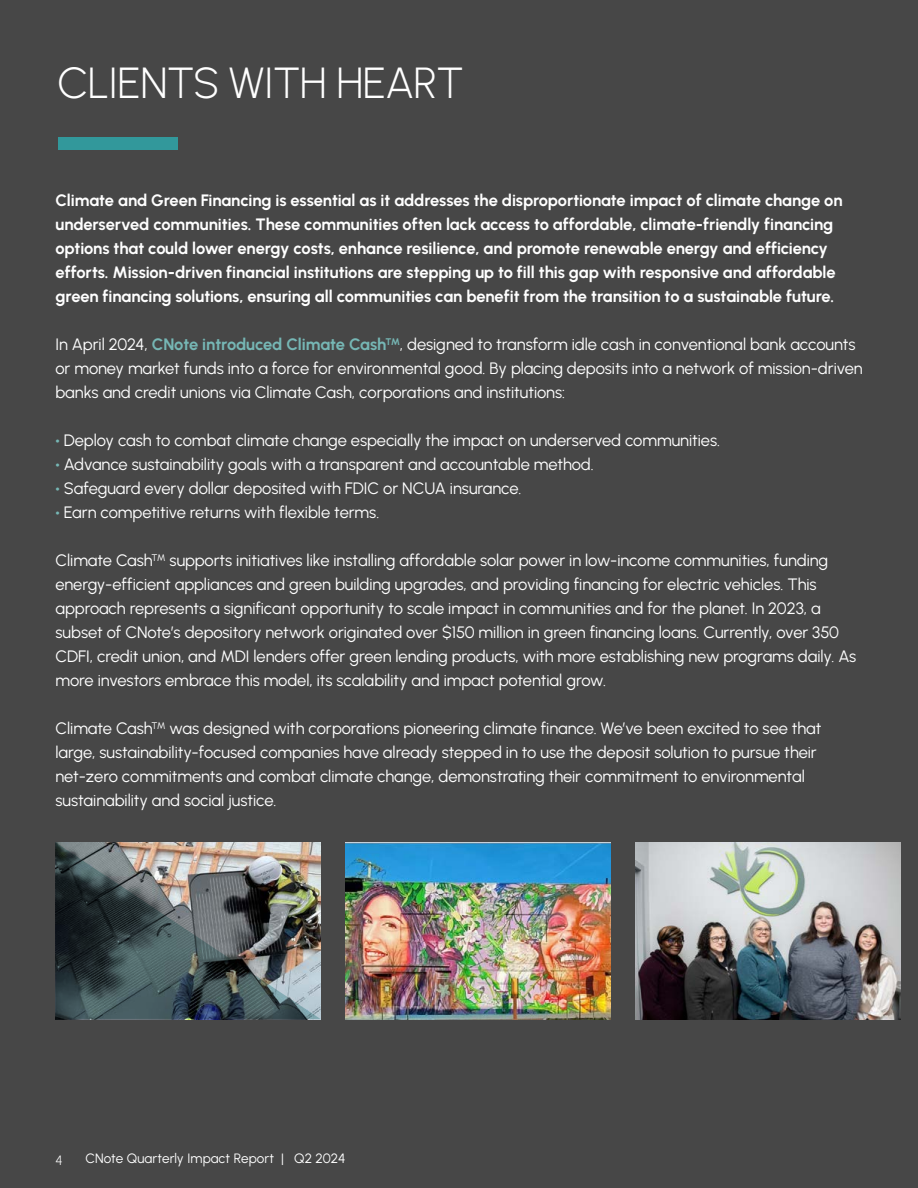
<style>
.page{position:relative;width:918px;height:1188px;background:#474747}
.page>*{position:absolute;margin:0;border:0;box-sizing:border-box;transform-origin:0 0}
.t1{font:43.5px "Urbanist";letter-spacing:-.01em;color:#fff}
.t2{font:16.5px/24px "Urbanist";letter-spacing:-.005em;color:#fff}
.t3{font:700 16.5px/24px "Urbanist";letter-spacing:-.01em;color:#fff}
.t4{font:13.5px "Urbanist";letter-spacing:.005em;color:#fff}
.s1{font-weight:700;color:#76b7b5}
.s2{font-weight:800;color:#76b7b5}
</style>
<div class="page">
<div style="left:58px;top:138px;width:119px;height:12px;background:#32989b"></div>
<img style="left:346px;top:842px;width:264px;height:177px">
<img style="left:636px;top:842px;width:265px;height:177px">
<img style="left:56px;top:842px;width:264px;height:177px">
<h1 class="t1" style="left:58px;top:54px;width:408px">CLIENTS WITH HEART</h1>
<p class="t3" style="left:56px;top:188px;width:789px">Climate and Green Financing is essential as it addresses the disproportionate impact of climate change on underserved communities. These communities often lack access to affordable, climate-friendly financing options that could lower energy costs, enhance resilience, and promote renewable energy and efficiency efforts. Mission-driven financial institutions are stepping up to fill this gap with responsive and affordable green financing solutions, ensuring all communities can benefit from the transition to a sustainable future.</p>
<p class="t2" style="left:55px;top:332px;width:809px">In April 2024, <span class="s1">CNote introduced Climate Cash</span><sup>™</sup>, designed to transform idle cash in conventional bank accounts or money market funds into a force for environmental good. By placing deposits into a network of mission-driven banks and credit unions via Climate Cash, corporations and institutions:</p>
<p class="t2" style="left:55px;top:428px;width:666px"><span class="s2">•</span> Deploy cash to combat climate change especially the impact on underserved communities.</p>
<p class="t2" style="left:55px;top:452px;width:540px"><span class="s2">•</span> Advance sustainability goals with a transparent and accountable method.</p>
<p class="t2" style="left:55px;top:476px;width:467px"><span class="s2">•</span> Safeguard every dollar deposited with FDIC or NCUA insurance.</p>
<p class="t2" style="left:55px;top:500px;width:325px"><span class="s2">•</span> Earn competitive returns with flexible terms.</p>
<p class="t2" style="left:55px;top:548px;width:802px">Climate Cash<sup>™</sup> supports initiatives like installing affordable solar power in low-income communities, funding energy-efficient appliances and green building upgrades, and providing financing for electric vehicles. This approach represents a significant opportunity to scale impact in communities and for the planet. In 2023, a subset of CNote’s depository network originated over $150 million in green financing loans. Currently, over 350<br>CDFI, credit union, and MDI lenders offer green lending products, with more establishing new programs daily. As more investors embrace this model, its scalability and impact potential grow.</p>
<p class="t2" style="left:56px;top:716px;width:768px">Climate Cash<sup>™</sup> was designed with corporations pioneering climate finance. We’ve been excited to see that large, sustainability-focused companies have already stepped in to use the deposit solution to pursue their net-zero commitments and combat climate change, demonstrating their commitment to environmental sustainability and social justice.</p>
<p class="t4" style="left:53px;top:1151px;width:9px">4</p>
<p class="t4" style="left:83px;top:1150px;width:255px">CNote Quarterly Impact Report | Q1 2023</p>
<p class="t4" style="left:56px;top:1151px;width:9px">4</p>
<p class="t4" style="left:85px;top:1150px;width:261px">CNote Quarterly Impact Report | Q2 2024</p>
</div>
